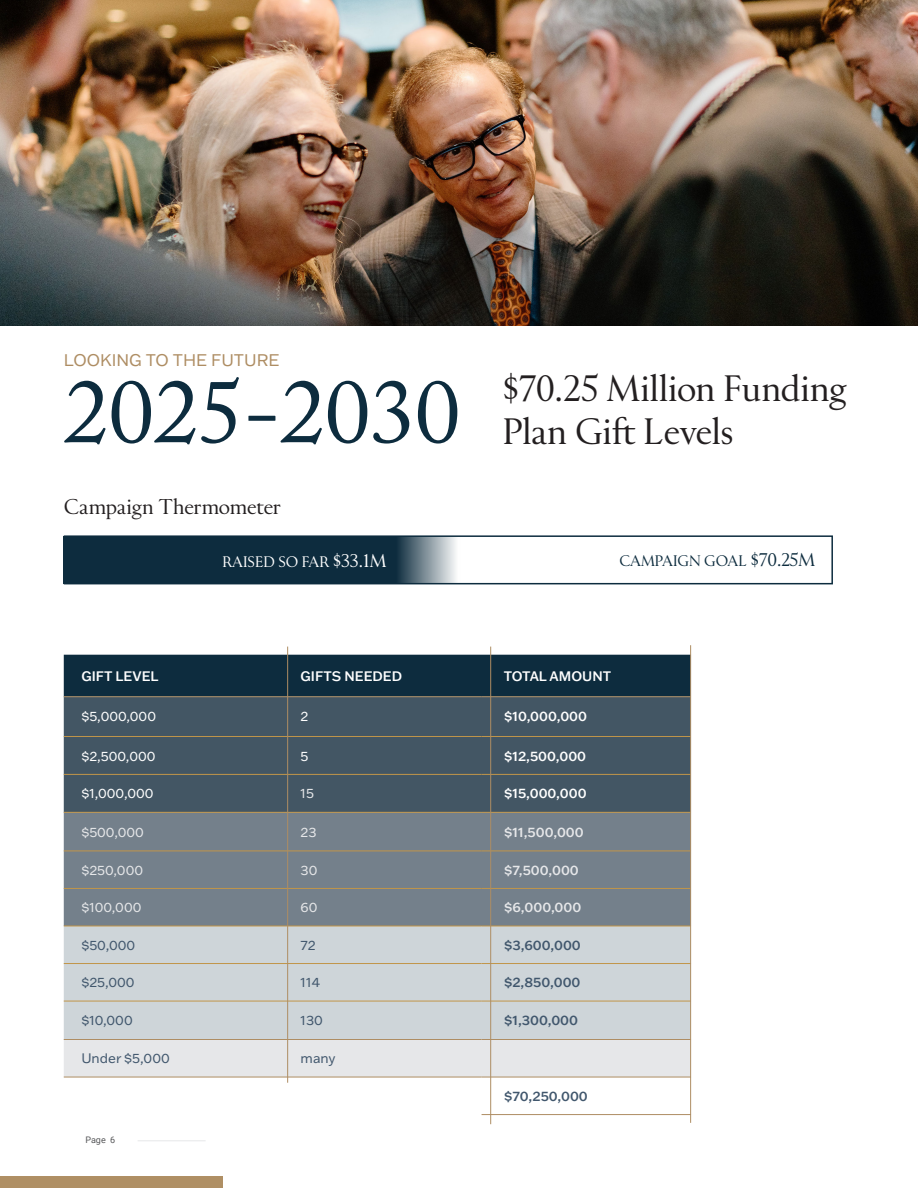
<style>
.page{position:relative;width:918px;height:1188px;background:#fff}
.page>*{position:absolute;margin:0;border:0;box-sizing:border-box;transform-origin:0 0}
.Cover{font:90px "Adobe Caslon Pro";color:#0d2c3e}
.Sub_Titlle_3{font:36px "Rizoma M";letter-spacing:-.01em;color:#231f20}
.Sub_Titlle_3-2{font:21px "Rizoma M";letter-spacing:-.01em;color:#231f20}
.Body_2{font:16.5px "Franklin Gothic ATF";color:#ae8d63}
.t1{font:15px "Rizoma M";color:#0d2c3e}
.t2{font:15px "Rizoma M";color:#fff}
.Sub_Titlle_3-3{font:500 13.5px "Franklin Gothic ATF";color:#fff}
.Sub_Titlle_3-4{font:13.5px "Franklin Gothic ATF";color:#41576d}
.Sub_Titlle_3-5{font:500 13.5px "Franklin Gothic ATF";color:#41576d}
.Sub_Titlle_3-6{font:13.5px "Franklin Gothic ATF";color:#fff}
.Sub_Titlle_3-7{font:13.5px "Franklin Gothic ATF";color:#e6e7e9}
.Sub_Titlle_3-8{font:500 13.5px "Franklin Gothic ATF";color:#e6e7e9}
.t3{font:9px "Roboto";color:#57585a}
.s1{font-size:18px}
</style>
<div class="page">
<hr style="left:138px;top:1140px;width:68px;height:1px;background:#e6e7e9">
<div style="left:0;top:1176px;width:223px;height:12px;background:#af8f64"></div>
<img style="left:0;top:0;width:918px;height:326px">
<div style="left:64px;top:655px;width:626px;height:41px;background:#0d2c3e"></div>
<div style="left:64px;top:697px;width:626px;height:115px;background:#435664"></div>
<div style="left:64px;top:813px;width:626px;height:113px;background:#74808b"></div>
<div style="left:64px;top:927px;width:626px;height:36px;background:#ced5d9"></div>
<div style="left:64px;top:964px;width:626px;height:75px;background:#ced5d9"></div>
<div style="left:64px;top:1040px;width:626px;height:37px;background:#e6e7e9"></div>
<hr style="left:64px;top:736px;width:224px;height:1px;background:#c19549">
<hr style="left:288px;top:736px;width:194px;height:1px;background:#c19549">
<hr style="left:482px;top:736px;width:209px;height:1px;background:#c19549">
<hr style="left:64px;top:774px;width:224px;height:1px;background:#c19549">
<hr style="left:288px;top:774px;width:194px;height:1px;background:#c19549">
<hr style="left:482px;top:774px;width:209px;height:1px;background:#c19549">
<hr style="left:64px;top:812px;width:224px;height:1px;background:#c19549">
<hr style="left:288px;top:812px;width:194px;height:1px;background:#c19549">
<hr style="left:482px;top:812px;width:209px;height:1px;background:#c19549">
<hr style="left:64px;top:851px;width:224px;height:1px;background:#c19549">
<hr style="left:288px;top:851px;width:194px;height:1px;background:#c19549">
<hr style="left:482px;top:851px;width:209px;height:1px;background:#c19549">
<hr style="left:64px;top:888px;width:224px;height:1px;background:#c19549">
<hr style="left:288px;top:888px;width:194px;height:1px;background:#c19549">
<hr style="left:482px;top:888px;width:209px;height:1px;background:#c19549">
<hr style="left:64px;top:926px;width:224px;height:1px;background:#c19549">
<hr style="left:288px;top:926px;width:194px;height:1px;background:#c19549">
<hr style="left:482px;top:926px;width:209px;height:1px;background:#c19549">
<hr style="left:64px;top:963px;width:224px;height:1px;background:#c19549">
<hr style="left:288px;top:963px;width:194px;height:1px;background:#c19549">
<hr style="left:482px;top:963px;width:209px;height:1px;background:#c19549">
<hr style="left:64px;top:1001px;width:224px;height:1px;background:#c19549">
<hr style="left:288px;top:1001px;width:194px;height:1px;background:#c19549">
<hr style="left:482px;top:1001px;width:209px;height:1px;background:#c19549">
<hr style="left:482px;top:1114px;width:209px;height:1px;background:#ae8d63">
<hr style="left:64px;top:1039px;width:224px;height:1px;background:#ae8d63">
<hr style="left:288px;top:1039px;width:194px;height:1px;background:#ae8d63">
<hr style="left:482px;top:1039px;width:209px;height:1px;background:#ae8d63">
<hr style="left:64px;top:1077px;width:224px;height:1px;background:#ae8d63">
<hr style="left:288px;top:1077px;width:194px;height:1px;background:#ae8d63">
<hr style="left:482px;top:1077px;width:209px;height:1px;background:#ae8d63">
<hr style="left:64px;top:696px;width:224px;height:1px;background:#ae8d63">
<hr style="left:288px;top:696px;width:194px;height:1px;background:#ae8d63">
<hr style="left:482px;top:696px;width:209px;height:1px;background:#ae8d63">
<hr style="left:287px;top:647px;width:1px;height:436px;background:#ae8d63">
<hr style="left:490px;top:647px;width:1px;height:477px;background:#ae8d63">
<hr style="left:690px;top:645px;width:1px;height:478px;background:#ae8d63">
<div style="left:64px;top:535px;width:769px;height:49px;border:2px solid #0d2c3e"></div>
<svg style="left:64px;top:536px;width:397px;height:48px;background:#203d4d"></svg>
<p class="Body_2" style="left:64px;top:349px;width:217px">LOOKING TO THE FUTURE</p>
<p class="Cover" style="left:64px;top:359px;width:398px">2025-2030</p>
<p class="Sub_Titlle_3" style="left:503px;top:368px;width:345px">$70.25 Million Funding</p>
<p class="Sub_Titlle_3" style="left:503px;top:411px;width:232px">Plan Gift Levels</p>
<p class="Sub_Titlle_3-2" style="left:64px;top:495px;width:219px">Campaign Thermometer</p>
<p class="t2" style="left:223px;top:553px;width:165px">RAISED SO FAR <span class="s1">$33.1M</span></p>
<p class="t1" style="left:619px;top:552px;width:197px">CAMPAIGN GOAL <span class="s1">$70.25M</span></p>
<p class="Sub_Titlle_3-3" style="left:81px;top:667px;width:79px">GIFT LEVEL</p>
<p class="Sub_Titlle_3-3" style="left:301px;top:667px;width:103px">GIFTS NEEDED</p>
<p class="Sub_Titlle_3-3" style="left:504px;top:667px;width:109px">TOTAL AMOUNT</p>
<p class="Sub_Titlle_3-6" style="left:81px;top:708px;width:76px">$5,000,000</p>
<p class="Sub_Titlle_3-6" style="left:301px;top:708px;width:9px">2</p>
<p class="Sub_Titlle_3-3" style="left:504px;top:708px;width:84px">$10,000,000</p>
<p class="Sub_Titlle_3-6" style="left:81px;top:747px;width:76px">$2,500,000</p>
<p class="Sub_Titlle_3-6" style="left:301px;top:747px;width:9px">5</p>
<p class="Sub_Titlle_3-3" style="left:504px;top:747px;width:84px">$12,500,000</p>
<p class="Sub_Titlle_3-6" style="left:81px;top:785px;width:74px">$1,000,000</p>
<p class="Sub_Titlle_3-7" style="left:301px;top:785px;width:15px">15</p>
<p class="Sub_Titlle_3-3" style="left:504px;top:785px;width:84px">$15,000,000</p>
<p class="Sub_Titlle_3-7" style="left:81px;top:823px;width:64px">$500,000</p>
<p class="Sub_Titlle_3-7" style="left:301px;top:823px;width:17px">23</p>
<p class="Sub_Titlle_3-8" style="left:504px;top:823px;width:81px">$11,500,000</p>
<p class="Sub_Titlle_3-7" style="left:81px;top:861px;width:63px">$250,000</p>
<p class="Sub_Titlle_3-7" style="left:301px;top:861px;width:18px">30</p>
<p class="Sub_Titlle_3-8" style="left:504px;top:861px;width:76px">$7,500,000</p>
<p class="Sub_Titlle_3-7" style="left:81px;top:898px;width:62px">$100,000</p>
<p class="Sub_Titlle_3-7" style="left:301px;top:898px;width:18px">60</p>
<p class="Sub_Titlle_3-8" style="left:504px;top:898px;width:79px">$6,000,000</p>
<p class="Sub_Titlle_3-4" style="left:81px;top:936px;width:55px">$50,000</p>
<p class="Sub_Titlle_3-4" style="left:301px;top:936px;width:17px">72</p>
<p class="Sub_Titlle_3-5" style="left:504px;top:936px;width:78px">$3,600,000</p>
<p class="Sub_Titlle_3-4" style="left:81px;top:974px;width:55px">$25,000</p>
<p class="Sub_Titlle_3-4" style="left:301px;top:974px;width:21px">114</p>
<p class="Sub_Titlle_3-5" style="left:504px;top:973px;width:78px">$2,850,000</p>
<p class="Sub_Titlle_3-4" style="left:81px;top:1011px;width:53px">$10,000</p>
<p class="Sub_Titlle_3-4" style="left:301px;top:1011px;width:24px">130</p>
<p class="Sub_Titlle_3-5" style="left:504px;top:1011px;width:75px">$1,300,000</p>
<p class="Sub_Titlle_3-4" style="left:81px;top:1049px;width:90px">Under $5,000</p>
<p class="Sub_Titlle_3-4" style="left:301px;top:1049px;width:37px">many</p>
<p class="Sub_Titlle_3-5" style="left:504px;top:1087px;width:85px">$70,250,000</p>
<p class="t3" style="left:85px;top:1134px;width:31px">Page 6</p>
</div>
